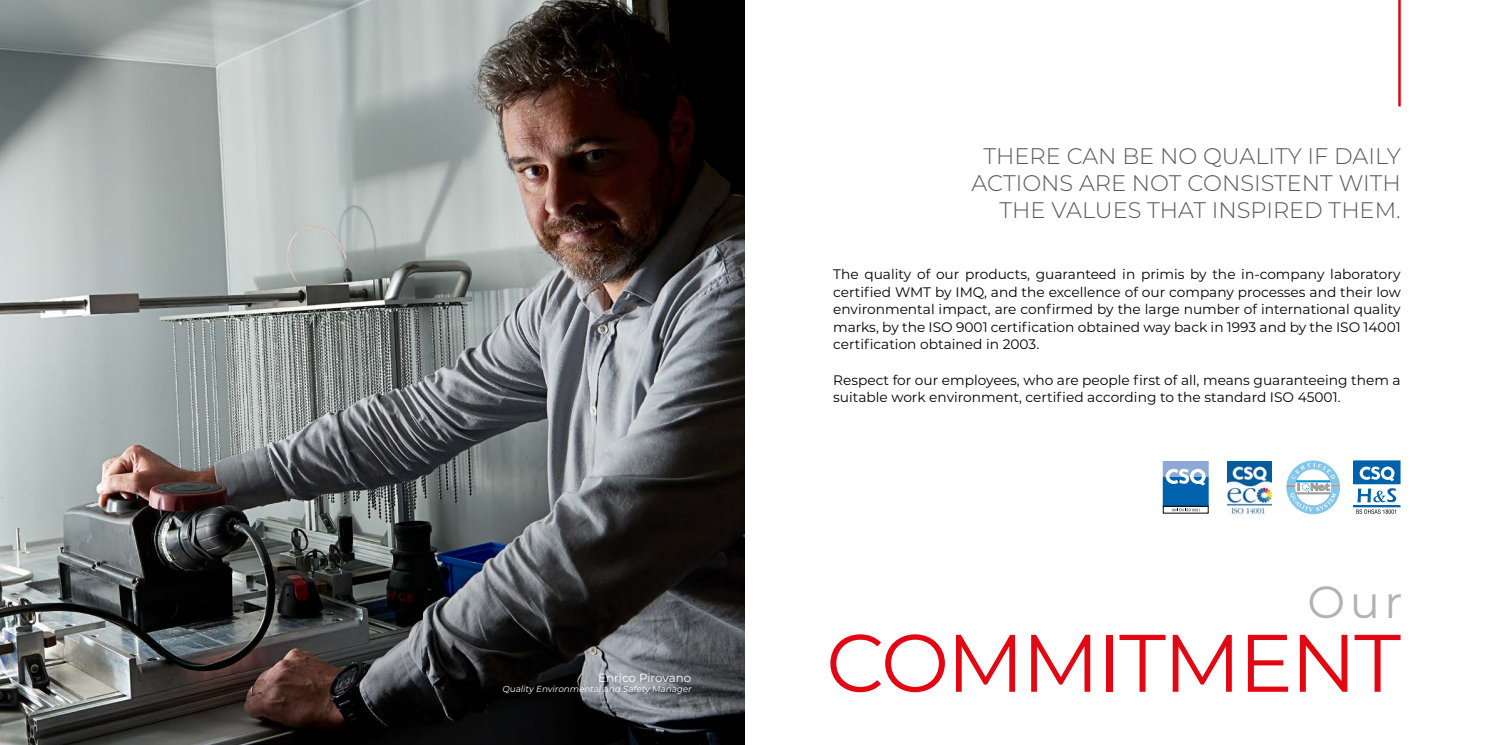
<style>
.page{position:relative;width:1489px;height:745px;background:#fff}
.page>*{position:absolute;margin:0;border:0;box-sizing:border-box;transform-origin:0 0}
.t1{font:81.25px "Montserrat";letter-spacing:-.03em;color:#e30613}
.t2{font:45px "Montserrat";color:#b3b2b2}
.t3{font:300 22.5px/27px "Montserrat";color:#575756;text-align:right}
.t4{font:13.75px/17.5px "Montserrat";color:#000;text-align:justify}
.t5{font:11.88px "Montserrat";letter-spacing:-.005em;color:#fff}
.t6{font:italic 8.75px "Montserrat";color:#fff}
</style>
<div class="page">
<img style="left:0;top:0;width:744px;height:744px">
<div style="left:1163px;top:476px;width:45px;height:30px;background:#0061ad"></div>
<div style="left:1162px;top:476px;width:46px;height:30px;border:1px solid #0061ad"></div>
<div style="left:1163px;top:461px;width:45px;height:14px;background:#8ca9d8"></div>
<div style="left:1162px;top:461px;width:46px;height:14px;border:1px solid #8ca9d8"></div>
<div style="left:1162px;top:505px;width:46px;height:8px;border:1px solid #000"></div>
<svg style="left:1165px;top:468px;width:40px;height:17px"></svg>
<svg style="left:1171px;top:508px;width:28px;height:3px"></svg>
<img style="left:1227px;top:461px;width:44px;height:53px">
<svg style="left:1286px;top:460px;width:53px;height:53px"></svg>
<div style="left:1353px;top:460px;width:46px;height:23px;background:#0061ad"></div>
<div style="left:1353px;top:460px;width:46px;height:23px;border:1px solid #0061ad"></div>
<div style="left:1353px;top:505px;width:46px;height:1px;border:1px solid #0061ad"></div>
<svg style="left:1359px;top:466px;width:35px;height:15px"></svg>
<svg style="left:1357px;top:488px;width:39px;height:14px"></svg>
<svg style="left:1356px;top:509px;width:39px;height:4px"></svg>
<hr style="left:1397px;top:0;width:3px;height:106px;background:#e30613">
<p class="t5" style="left:598px;top:669px;width:95px">Enrico Pirovano</p>
<p class="t6" style="left:502px;top:682px;width:193px">Quality Environmentaland Safety Manager</p>
<h3 class="t3" style="left:971px;top:141px;width:431px">THERE CAN BE NO QUALITY IF DAILY<br>ACTIONS ARE NOT CONSISTENT WITH<br>THE VALUES THAT INSPIRED THEM.</h3>
<p class="t4" style="left:833px;top:265px;width:569px">The quality of our products, guaranteed in primis by the in-company laboratory certified WMT by IMQ, and the excellence of our company processes and their low environmental impact, are confirmed by the large number of international quality marks, by the ISO 9001 certification obtained way back in 1993 and by the ISO 14001 certification obtained in 2003.</p>
<p class="t4" style="left:833px;top:370px;width:569px">Respect for our employees, who are people first of all, means guaranteeing them a suitable work environment, certified according to the standard ISO 45001.</p>
<h2 class="t2" style="left:1307px;top:571px;width:97px">Our</h2>
<h1 class="t1" style="left:826px;top:606px;width:576px">COMMITMENT</h1>
</div>
